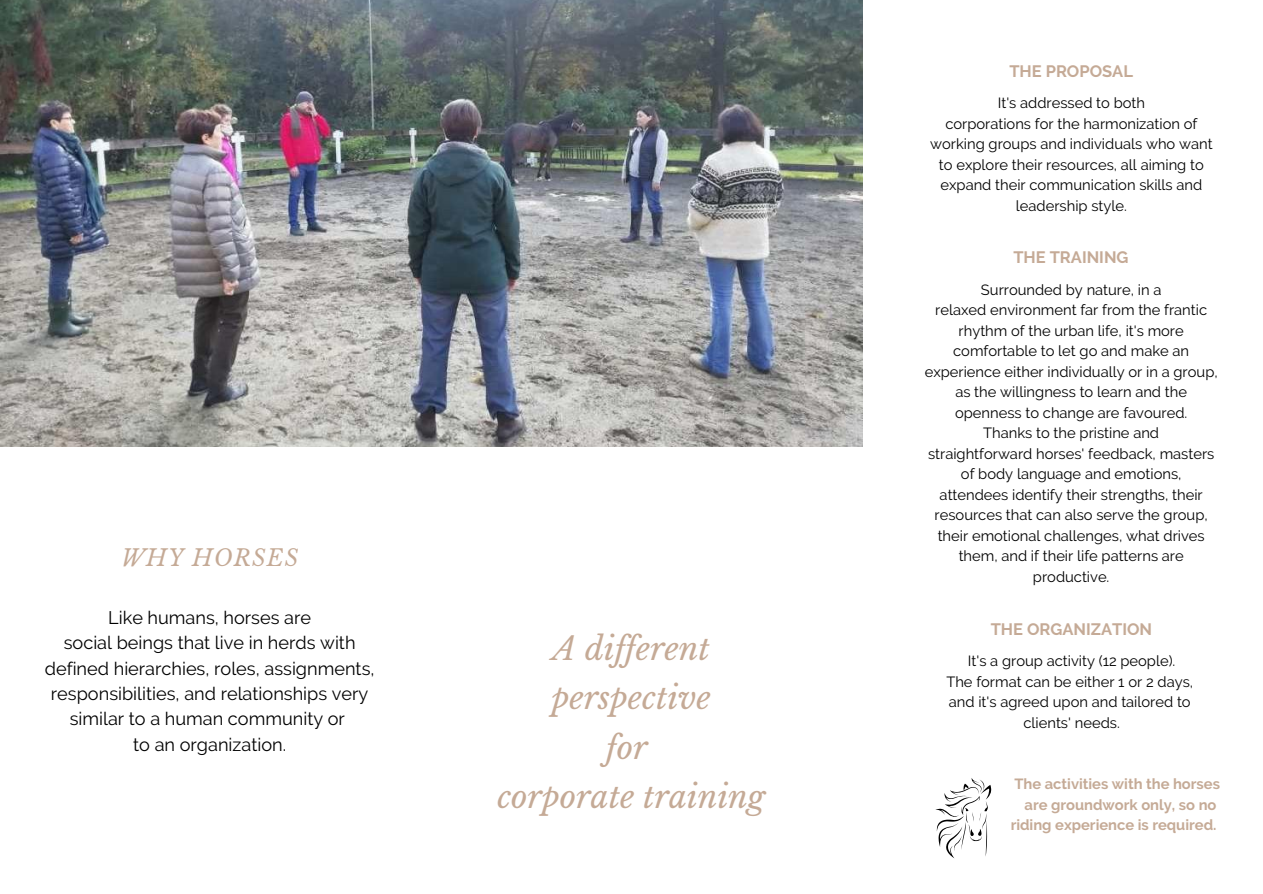
<style>
.page{position:relative;width:1263px;height:894px;background:#fff}
.page>*{position:absolute;margin:0;border:0;box-sizing:border-box;transform-origin:0 0}
.t1{font:italic 31.35px/49.2px "Libre Baskerville";color:#c5aa96;text-align:center}
.t2{font:italic 22.65px "Libre Baskerville";letter-spacing:.05em;color:#c5aa96}
.t3{font:18.15px/25.3px "Raleway";color:#000;text-align:center}
.t4{font:700 16.5px "Raleway";color:#c5aa96}
.t5{font:14.7px/20.5px "Raleway";color:#000;text-align:center}
.t6{font:700 14.7px/20.5px "Raleway";color:#c5aa96;text-align:right}
</style>
<div class="page">
<svg style="left:935px;top:778px;width:56px;height:80px"></svg>
<img style="left:0;top:0;width:863px;height:446px">
<h2 class="t2" style="left:121px;top:544px;width:179px">WHY HORSES</h2>
<p class="t3" style="left:45px;top:604px;width:331px">Like humans, horses are<br>social beings that live in herds with defined hierarchies, roles, assignments, responsibilities, and relationships very similar to a human community or<br>to an organization.</p>
<h1 class="t1" style="left:497px;top:624px;width:269px">A dif erent perspective<br>for<br>corporate training</h1>
<p class="t4" style="left:1009px;top:61px;width:125px">THE PROPOSAL</p>
<p class="t5" style="left:930px;top:93px;width:284px">It's addressed to both<br>corporations for the harmonization of working groups and individuals who want to explore their resources, all aiming to expand their communication skills and leadership style.</p>
<p class="t4" style="left:1013px;top:247px;width:117px">THE TRAINING</p>
<p class="t5" style="left:925px;top:279px;width:295px">Surrounded by nature, in a<br>relaxed environment far from the frantic rhythm of the urban life, it's more comfortable to let go and make an experience either individually or in a group, as the willingness to learn and the openness to change are favoured.<br>Thanks to the pristine and<br>straightforward horses' feedback, masters of body language and emotions, attendees identify their strengths, their resources that can also serve the group, their emotional challenges, what drives them, and if their life patterns are productive.</p>
<p class="t4" style="left:991px;top:619px;width:163px">THE ORGANIZATION</p>
<p class="t5" style="left:946px;top:650px;width:248px">It's a group activity (12 people).<br>The format can be either 1 or 2 days, and it's agreed upon and tailored to clients' needs.</p>
<p class="t6" style="left:1011px;top:773px;width:211px">The activities with the horses are groundwork only, so no riding experience is required.</p>
</div>
